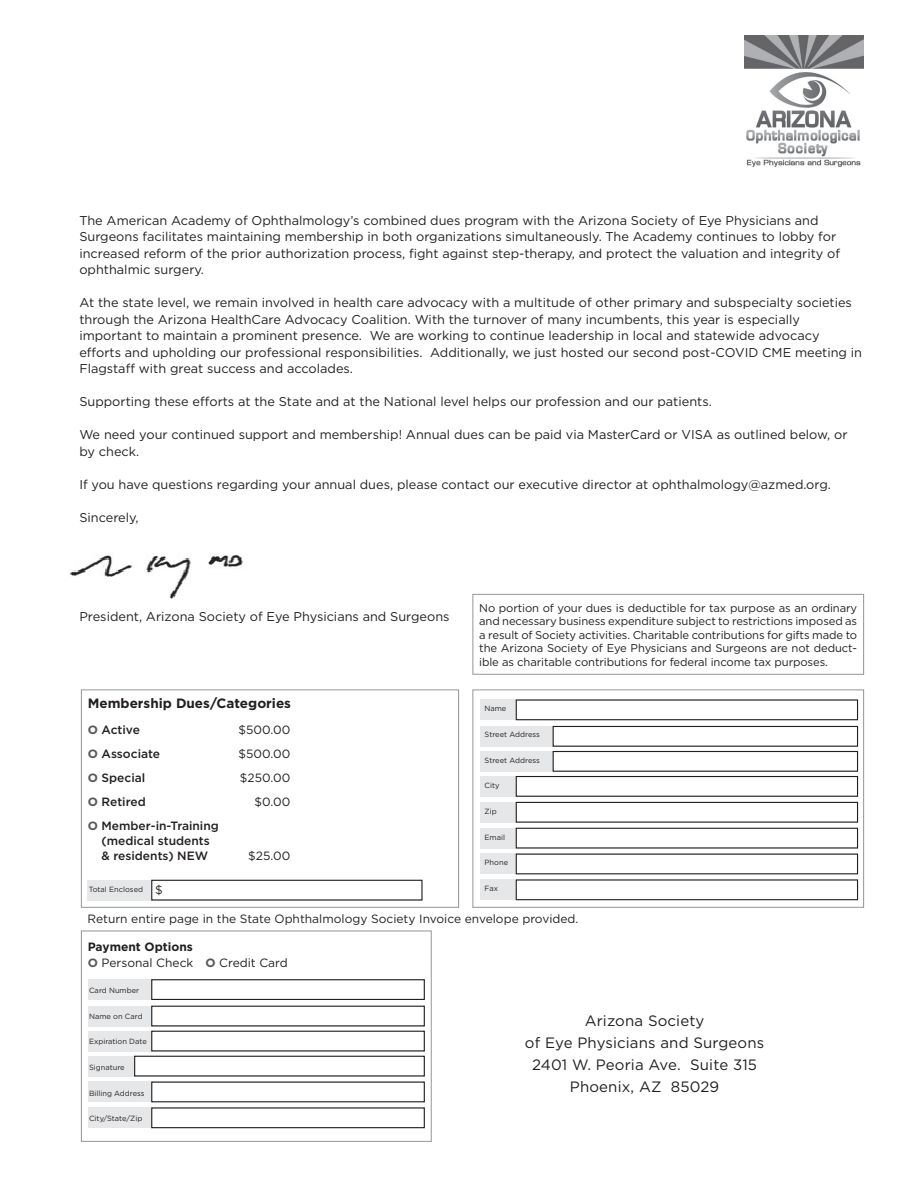
<style>
.page{position:relative;width:918px;height:1188px;background:#fff}
.page>*{position:absolute;margin:0;border:0;box-sizing:border-box;transform-origin:0 0}
.t1{font:15px/21.8px "Gotham";letter-spacing:.01em;color:#231f20;text-align:center}
.t2{font:700 13.5px "Gotham";color:#231f20}
.t3{font:12.75px/16.5px "Gotham";color:#231f20}
.t4{font:12px/16.5px "Gotham";color:#231f20}
.t5{font:500 12px/15px "Gotham";color:#231f20;text-align:center}
.t6{font:11.25px/13.5px "Gotham";letter-spacing:-.01em;color:#231f20;text-align:justify}
.t7{font:7.5px "Gotham";color:#231f20}
.s1{font-weight:700;color:#57585a}
.s2{font-size:12px}
.s3{font-weight:700}
</style>
<div class="page">
<div style="left:81px;top:690px;width:378px;height:218px;border:1px solid #939598"></div>
<div style="left:472px;top:594px;width:392px;height:81px;border:1px solid #939598"></div>
<div style="left:81px;top:931px;width:351px;height:211px;border:1px solid #939598"></div>
<div style="left:88px;top:979px;width:337px;height:21px;background:#e6e7e9"></div>
<div style="left:88px;top:1006px;width:337px;height:20px;background:#e6e7e9"></div>
<div style="left:88px;top:1031px;width:337px;height:20px;background:#e6e7e9"></div>
<div style="left:88px;top:1056px;width:337px;height:20px;background:#e6e7e9"></div>
<div style="left:88px;top:1082px;width:337px;height:20px;background:#e6e7e9"></div>
<div style="left:88px;top:1107px;width:337px;height:21px;background:#e6e7e9"></div>
<div style="left:152px;top:980px;width:272px;height:19px;background:#fff"></div>
<div style="left:151px;top:979px;width:274px;height:21px;border:1px solid #231f20"></div>
<div style="left:152px;top:1006px;width:272px;height:20px;background:#fff"></div>
<div style="left:151px;top:1006px;width:274px;height:20px;border:1px solid #231f20"></div>
<div style="left:152px;top:1031px;width:272px;height:20px;background:#fff"></div>
<div style="left:151px;top:1031px;width:274px;height:20px;border:1px solid #231f20"></div>
<div style="left:135px;top:1056px;width:289px;height:20px;background:#fff"></div>
<div style="left:134px;top:1056px;width:291px;height:20px;border:1px solid #231f20"></div>
<div style="left:152px;top:1082px;width:272px;height:20px;background:#fff"></div>
<div style="left:151px;top:1082px;width:274px;height:20px;border:1px solid #231f20"></div>
<div style="left:152px;top:1108px;width:272px;height:20px;background:#fff"></div>
<div style="left:151px;top:1107px;width:274px;height:21px;border:1px solid #231f20"></div>
<div style="left:472px;top:690px;width:392px;height:218px;border:1px solid #939598"></div>
<div style="left:480px;top:699px;width:378px;height:21px;background:#e6e7e9"></div>
<div style="left:480px;top:726px;width:378px;height:21px;background:#e6e7e9"></div>
<div style="left:480px;top:751px;width:378px;height:21px;background:#e6e7e9"></div>
<div style="left:480px;top:776px;width:378px;height:21px;background:#e6e7e9"></div>
<div style="left:480px;top:802px;width:378px;height:21px;background:#e6e7e9"></div>
<div style="left:480px;top:828px;width:378px;height:21px;background:#e6e7e9"></div>
<div style="left:480px;top:854px;width:378px;height:20px;background:#e6e7e9"></div>
<div style="left:480px;top:879px;width:378px;height:21px;background:#e6e7e9"></div>
<div style="left:516px;top:700px;width:342px;height:20px;background:#fff"></div>
<div style="left:516px;top:699px;width:342px;height:21px;border:1px solid #231f20"></div>
<div style="left:553px;top:726px;width:305px;height:20px;background:#fff"></div>
<div style="left:553px;top:726px;width:305px;height:21px;border:1px solid #231f20"></div>
<div style="left:553px;top:752px;width:305px;height:19px;background:#fff"></div>
<div style="left:553px;top:751px;width:305px;height:21px;border:1px solid #231f20"></div>
<div style="left:516px;top:777px;width:342px;height:19px;background:#fff"></div>
<div style="left:516px;top:776px;width:342px;height:21px;border:1px solid #231f20"></div>
<div style="left:516px;top:802px;width:342px;height:20px;background:#fff"></div>
<div style="left:516px;top:802px;width:342px;height:21px;border:1px solid #231f20"></div>
<div style="left:516px;top:828px;width:342px;height:20px;background:#fff"></div>
<div style="left:516px;top:828px;width:342px;height:21px;border:1px solid #231f20"></div>
<div style="left:516px;top:854px;width:342px;height:20px;background:#fff"></div>
<div style="left:516px;top:854px;width:342px;height:20px;border:1px solid #231f20"></div>
<div style="left:516px;top:880px;width:342px;height:20px;background:#fff"></div>
<div style="left:516px;top:879px;width:342px;height:21px;border:1px solid #231f20"></div>
<div style="left:88px;top:880px;width:334px;height:21px;background:#e6e7e9"></div>
<div style="left:152px;top:880px;width:270px;height:20px;background:#fff"></div>
<div style="left:151px;top:880px;width:272px;height:21px;border:1px solid #231f20"></div>
<img style="left:744px;top:36px;width:120px;height:131px">
<img style="left:70px;top:554px;width:173px;height:45px">
<p class="t3" style="left:79px;top:212px;width:762px">The American Academy of Ophthalmology’s combined dues program with the Arizona Society of Eye Physicians and Surgeons facilitates maintaining membership in both organizations simultaneously. The Academy continues to lobby for increased reform of the prior authorization process, fight against step-therapy, and protect the valuation and integrity of ophthalmic surgery.</p>
<p class="t3" style="left:79px;top:294px;width:784px">At the state level, we remain involved in health care advocacy with a multitude of other primary and subspecialty societies through the Arizona HealthCare Advocacy Coalition. With the turnover of many incumbents, this year is especially important to maintain a prominent presence. We are working to continue leadership in local and statewide advocacy efforts and upholding our professional responsibilities. Additionally, we just hosted our second post-COVID CME meeting in Flagstaff with great success and accolades.</p>
<p class="t3" style="left:79px;top:393px;width:634px">Supporting these efforts at the State and at the National level helps our profession and our patients.</p>
<p class="t3" style="left:79px;top:426px;width:770px">We need your continued support and membership! Annual dues can be paid via MasterCard or VISA as outlined below, or by check.</p>
<p class="t3" style="left:79px;top:476px;width:753px">If you have questions regarding your annual dues, please contact our executive director at ophthalmology@azmed.org.</p>
<p class="t3" style="left:79px;top:509px;width:61px">Sincerely,</p>
<p class="t3" style="left:79px;top:608px;width:372px">President, Arizona Society of Eye Physicians and Surgeons</p>
<p class="t2" style="left:88px;top:695px;width:205px">Membership Dues/Categories</p>
<p class="t5" style="left:88px;top:722px;width:54px"><span class="s1">O</span> Active</p>
<p class="t4" style="left:239px;top:722px;width:53px">$500.00</p>
<p class="t5" style="left:88px;top:746px;width:74px"><span class="s1">O</span> Associate</p>
<p class="t4" style="left:239px;top:746px;width:53px">$500.00</p>
<p class="t5" style="left:88px;top:770px;width:59px"><span class="s1">O</span> Special</p>
<p class="t4" style="left:240px;top:770px;width:52px">$250.00</p>
<p class="t5" style="left:88px;top:794px;width:60px"><span class="s1">O</span> Retired</p>
<p class="t4" style="left:254px;top:794px;width:37px">$0.00</p>
<p class="t5" style="left:88px;top:818px;width:133px"><span class="s1">O</span> Member-in-Training (medical students<br>&amp; residents) NEW</p>
<p class="t4" style="left:248px;top:848px;width:44px">$25.00</p>
<p class="t6" style="left:479px;top:601px;width:380px">No portion of your dues is deductible for tax purpose as an ordinary and necessary business expenditure subject to restrictions imposed as a result of Society activities. Charitable contributions for gifts made to the Arizona Society of Eye Physicians and Surgeons are not deduct&shy;ible as charitable contributions for federal income tax purposes.</p>
<p class="t7" style="left:485px;top:704px;width:23px">Name</p>
<p class="t7" style="left:485px;top:729px;width:57px">Street Address</p>
<p class="t7" style="left:485px;top:755px;width:57px">Street Address</p>
<p class="t7" style="left:485px;top:781px;width:17px">City</p>
<p class="t7" style="left:485px;top:807px;width:14px">Zip</p>
<p class="t7" style="left:485px;top:832px;width:22px">Email</p>
<p class="t7" style="left:485px;top:858px;width:25px">Phone</p>
<p class="t7" style="left:89px;top:885px;width:75px">Total Enclosed <span class="s2">$</span></p>
<p class="t7" style="left:485px;top:884px;width:15px">Fax</p>
<p class="t4" style="left:88px;top:910px;width:492px">Return entire page in the State Ophthalmology Society Invoice envelope provided.</p>
<p class="t4" style="left:88px;top:938px;width:202px"><span class="s3">Payment Options<br></span><span class="s1">O</span> Personal Check <span class="s1">O</span> Credit Card</p>
<p class="t7" style="left:89px;top:985px;width:52px">Card Number</p>
<p class="t7" style="left:89px;top:1011px;width:55px">Name on Card</p>
<p class="t7" style="left:89px;top:1037px;width:59px">Expiration Date</p>
<p class="t7" style="left:89px;top:1063px;width:37px">Signature</p>
<p class="t7" style="left:89px;top:1088px;width:57px">Billing Address</p>
<p class="t7" style="left:89px;top:1114px;width:55px">City/State/Zip</p>
<p class="t1" style="left:525px;top:1010px;width:241px">Arizona Society<br>of Eye Physicians and Surgeons<br>2401 W. Peoria Ave. Suite 315<br>Phoenix, AZ 85029</p>
</div>
